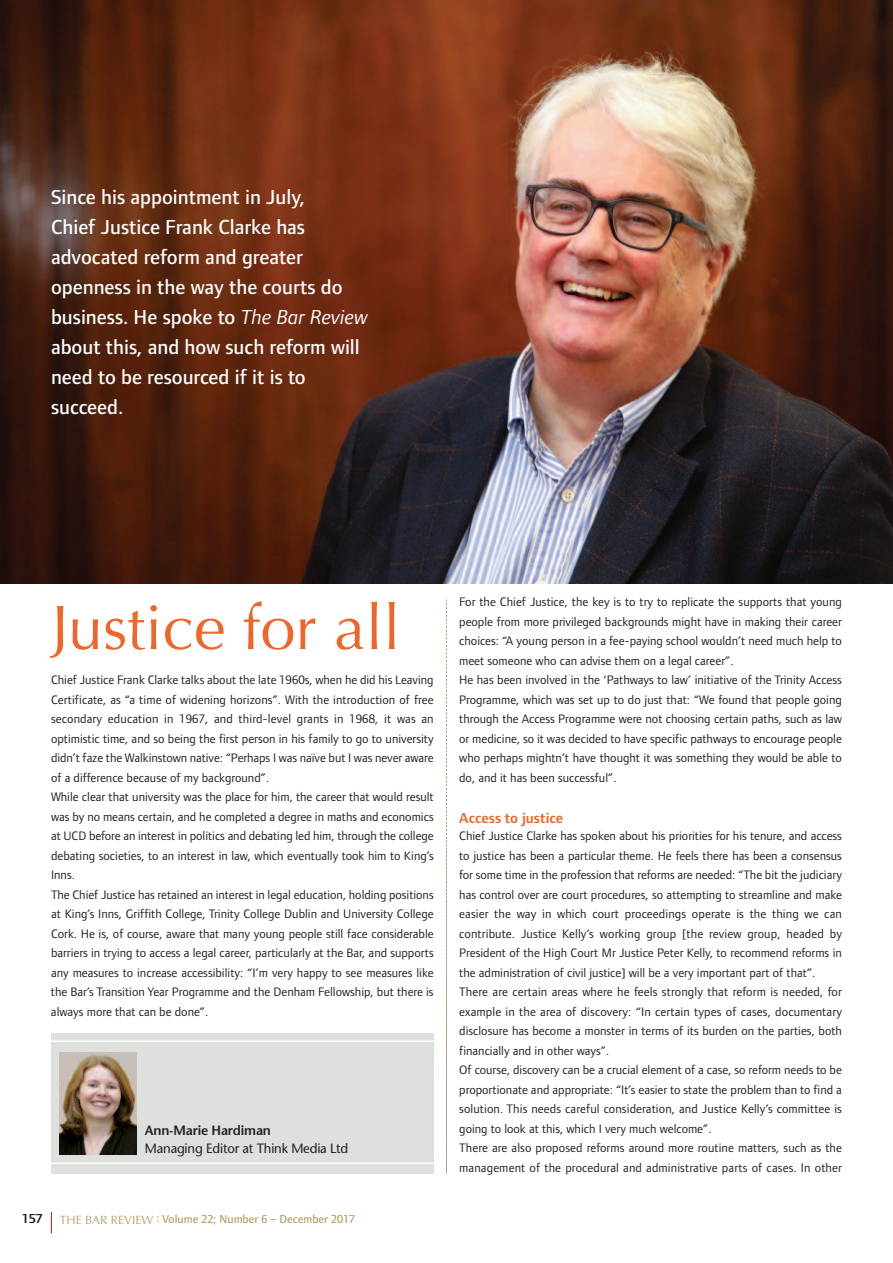
<style>
.page{position:relative;width:893px;height:1263px;background:#fff}
.page>*{position:absolute;margin:0;border:0;box-sizing:border-box;transform-origin:0 0}
.t1{font:63px "Optima";color:#f26528}
.t2{font:500 21px/30px "Foundry Form Sans";color:#fff}
.t3{font:600 15px "Foundry Form Sans";color:#f26528}
.t4{font:13.5px "Stone Sans";letter-spacing:-.015em;color:#231f20}
.t5{font:600 13.5px "Stone Sans";letter-spacing:-.015em;color:#231f20}
.t6{font:600 13.5px "Foundry Form Sans";color:#231f20}
.t7{font:12.75px/19.5px "Foundry Form Sans";color:#231f20}
.t8{font:500 12px "Foundry Form Sans";color:#b5a267}
.s1{font-weight:400;font-style:italic}
.s2{font-family:"Optima";font-weight:400}
</style>
<div class="page">
<svg style="left:446px;top:600px;width:1px;height:574px"></svg>
<svg style="left:51px;top:1212px;width:1px;height:21px"></svg>
<div style="left:51px;top:1033px;width:382px;height:141px;background:#dde0dd"></div>
<img style="left:60px;top:1053px;width:76px;height:102px">
<hr style="left:51px;top:1162px;width:382px;height:2px;background:#fff">
<hr style="left:51px;top:1040px;width:382px;height:2px;background:#fff">
<img style="left:0;top:0;width:893px;height:583px">
<h2 class="t2" style="left:51px;top:183px;width:318px">Since his appointment in July,<br>Chief Justice Frank Clarke has advocated reform and greater openness in the way the courts do business. He spoke to <span class="s1">The Bar Review </span>about this, and how such reform will need to be resourced if it is to succeed.</h2>
<h1 class="t1" style="left:51px;top:591px;width:351px">Justice for all</h1>
<p class="t7" style="left:51px;top:671px;width:384px">Chief Justice Frank Clarke talks about the late 1960s, when he did his Leaving Certificate, as “a time of widening horizons”. With the introduction of free secondary education in 1967, and third-level grants in 1968, it was an optimistic time, and so being the first person in his family to go to university didn’t faze the Walkinstown native: “Perhaps I was naïve but I was never aware of a difference because of my background”.<br>While clear that university was the place for him, the career that would result was by no means certain, and he completed a degree in maths and economics at UCD before an interest in politics and debating led him, through the college debating societies, to an interest in law, which eventually took him to King’s Inns.<br>The Chief Justice has retained an interest in legal education, holding positions at King’s Inns, Griffith College, Trinity College Dublin and University College Cork. He is, of course, aware that many young people still face considerable barriers in trying to access a legal career, particularly at the Bar, and supports any measures to increase accessibility: “I’m very happy to see measures like the Bar’s Transition Year Programme and the Denham Fellowship, but there is always more that can be done”.</p>
<p class="t5" style="left:145px;top:1125px;width:128px">Ann-Marie Hardiman</p>
<p class="t4" style="left:145px;top:1143px;width:205px">Managing Editor at Think Media Ltd</p>
<p class="t6" style="left:22px;top:1213px;width:22px">157</p>
<p class="t8" style="left:60px;top:1214px;width:297px"><span class="s2">THE BAR REVIEW</span> : Volume 22; Number 6 – December 2017</p>
<p class="t7" style="left:459px;top:593px;width:384px">For the Chief Justice, the key is to try to replicate the supports that young people from more privileged backgrounds might have in making their career choices: “A young person in a fee-paying school wouldn’t need much help to meet someone who can advise them on a legal career”.<br>He has been involved in the ‘Pathways to law’ initiative of the Trinity Access Programme, which was set up to do just that: “We found that people going through the Access Programme were not choosing certain paths, such as law or medicine, so it was decided to have specific pathways to encourage people who perhaps mightn’t have thought it was something they would be able to do, and it has been successful”.</p>
<p class="t3" style="left:459px;top:812px;width:106px">Access to justice</p>
<p class="t7" style="left:459px;top:827px;width:384px">Chief Justice Clarke has spoken about his priorities for his tenure, and access to justice has been a particular theme. He feels there has been a consensus for some time in the profession that reforms are needed: “The bit the judiciary has control over are court procedures, so attempting to streamline and make easier the way in which court proceedings operate is the thing we can contribute. Justice Kelly’s working group [the review group, headed by President of the High Court Mr Justice Peter Kelly, to recommend reforms in the administration of civil justice] will be a very important part of that”.<br>There are certain areas where he feels strongly that reform is needed, for example in the area of discovery: “In certain types of cases, documentary disclosure has become a monster in terms of its burden on the parties, both financially and in other ways”.<br>Of course, discovery can be a crucial element of a case, so reform needs to be proportionate and appropriate: “It’s easier to state the problem than to find a solution. This needs careful consideration, and Justice Kelly’s committee is going to look at this, which I very much welcome”.<br>There are also proposed reforms around more routine matters, such as the management of the procedural and administrative parts of cases. In other</p>
</div>
